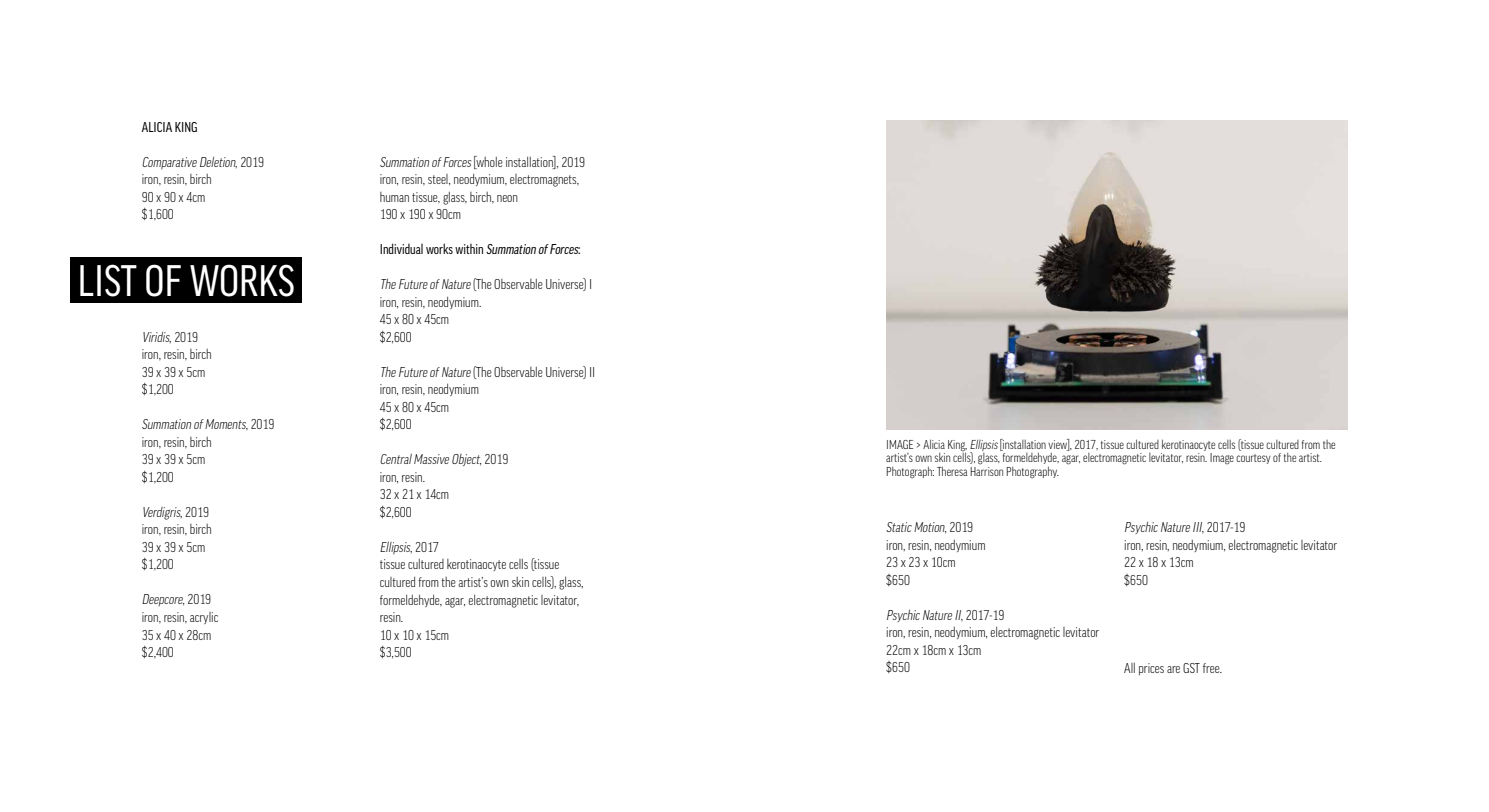
<style>
.page{position:relative;width:1489px;height:812px;background:#fff}
.page>*{position:absolute;margin:0;border:0;box-sizing:border-box;transform-origin:0 0}
.t1{font:condensed 42.5px "Good";color:#fff}
.t2{font:300 condensed 13.75px/17.5px "Good";color:#000}
.t3{font:condensed 13.75px "Good";color:#000}
.t4{font:300 condensed 12.5px/13.8px "Good";color:#000}
.s1{font-style:italic}
</style>
<div class="page">
<img style="left:886px;top:120px;width:460px;height:310px">
<div style="left:71px;top:257px;width:231px;height:46px;background:#000"></div>
<p class="t3" style="left:142px;top:119px;width:57px">ALICIA KING</p>
<p class="t2" style="left:142px;top:153px;width:124px"><span class="s1">Comparative Deletion</span>, 2 0 1 9 iron, resin, birch<br>90 x 90 x 4cm<br>$1,600</p>
<h1 class="t1" style="left:78px;top:257px;width:218px">LIST OF WORKS</h1>
<p class="t2" style="left:142px;top:328px;width:71px"><span class="s1">Viridis</span>, 2 0 1 9 iron, resin, birch<br>39 x 39 x 5cm $1,200</p>
<p class="t2" style="left:142px;top:415px;width:134px"><span class="s1">Summation ofMoments</span>, 2 0 1 9 iron, resin, birch<br>39 x 39 x 5cm<br>$1,200</p>
<p class="t2" style="left:142px;top:503px;width:71px"><span class="s1">Verdigris</span>, 2 0 1 9 iron, resin, birch<br>39 x 39 x 5cm $1,200</p>
<p class="t2" style="left:142px;top:590px;width:78px"><span class="s1">Deepcore</span>, 2 0 1 9 iron, resin, acrylic<br>35 x 40 x 28cm $2,400</p>
<p class="t2" style="left:380px;top:153px;width:207px"><span class="s1">Summation ofForces</span>[whole installation], 2019 iron, resin, steel, neodymium, electromagnets, human tissue, glass, birch, neon<br>190 x 190 x 90cm</p>
<p class="t3" style="left:380px;top:242px;width:202px">Individual works within <span class="s1">Summation ofForces</span>:</p>
<p class="t2" style="left:380px;top:275px;width:214px"><span class="s1">The Future ofNature</span> (The Observable Universe) I iron, resin, neodymium.<br>45 x 80 x 45cm<br>$2,600</p>
<p class="t2" style="left:380px;top:363px;width:217px"><span class="s1">The Future ofNature</span> (The Observable Universe) II iron, resin, neodymium<br>45 x 80 x 45cm<br>$2,600</p>
<p class="t2" style="left:380px;top:450px;width:130px"><span class="s1">CentralMassive Object</span>, 2 0 1 9 iron, resin.<br>32 x 21 x 14cm<br>$2,600</p>
<p class="t2" style="left:380px;top:538px;width:205px"><span class="s1">Ellipsis</span>, 2 0 1 7<br>tissue cultured kerotinaocyte cells (tissue cultured from the artist’s own skin cells), glass, formeldehyde, agar, electromagnetic levitator, resin.<br>10 x 10 x 15cm<br>$3,500</p>
<p class="t4" style="left:886px;top:437px;width:451px">IMAGE &gt; Alicia King, <span class="s1">Ellipsis</span>[installation view], 2017, tissue cultured kerotinaocyte cells (tissue cultured from the artist’s own skin cells), glass, formeldehyde, agar, electromagnetic levitator, resin. Image courtesy of the artist.<br>Photograph: Theresa Harrison Photography.</p>
<p class="t2" style="left:886px;top:518px;width:101px"><span class="s1">StaticMotion</span>, 2 0 1 9 iron, resin, neodymium<br>23 x 23 x 10cm<br>$650</p>
<p class="t2" style="left:886px;top:606px;width:214px"><span class="s1">PsychicNature II</span>, 2 0 1 7 - 1 9<br>iron, resin, neodymium, electromagnetic levitator<br>22cm x 18cm x 13cm<br>$650</p>
<p class="t2" style="left:1124px;top:518px;width:214px"><span class="s1">PsychicNature III</span>, 2 0 1 7 - 1 9<br>iron, resin, neodymium, electromagnetic levitator<br>22 x 18 x 13cm<br>$650</p>
<p class="t2" style="left:1124px;top:658px;width:99px">All prices are GST free.</p>
</div>
